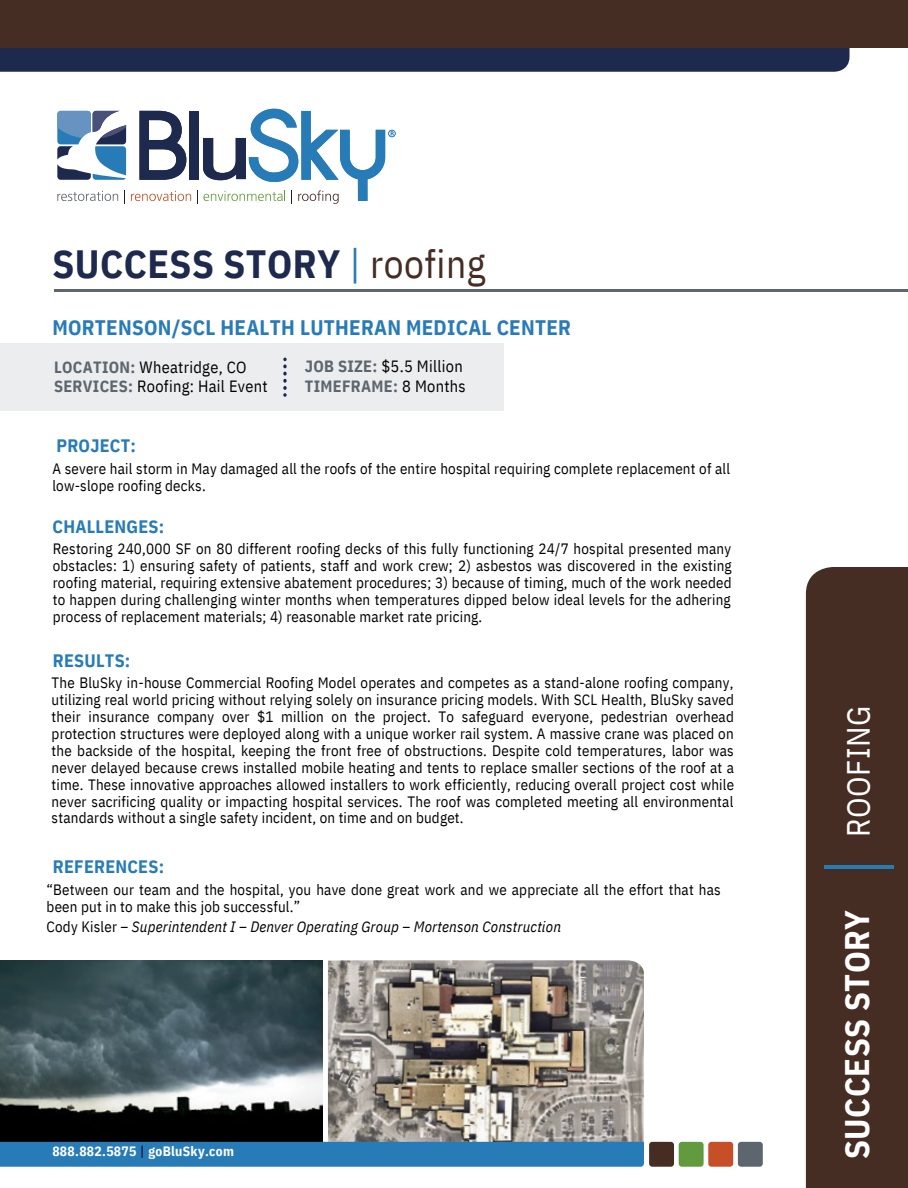
<style>
.page{position:relative;width:908px;height:1188px;background:#fff}
.page>*{position:absolute;margin:0;border:0;box-sizing:border-box;transform-origin:0 0}
.t1{font:700 39.3px "IBM Plex Sans Cond";letter-spacing:.015em;color:#1d294d}
.t2{font:700 34.05px "IBM Plex Sans Cond";letter-spacing:.015em;color:#fff}
.t3{font:32.25px "IBM Plex Sans Cond";letter-spacing:.02em;color:#fff}
.t4{font:700 21px "IBM Plex Sans Cond";letter-spacing:.015em;color:#277bb7}
.t5{font:700 18px "IBM Plex Sans Cond";letter-spacing:.015em;color:#277bb7}
.t6{font:16.35px/19.2px "IBM Plex Sans Cond";letter-spacing:.02em;color:#000}
.t7{font:700 16.35px/19.2px "IBM Plex Sans Cond";letter-spacing:.02em;color:#5d666f}
.t8{font:15px/16.8px "IBM Plex Sans Cond";letter-spacing:.015em;color:#000}
.t9{font:italic 15px "IBM Plex Sans Cond";letter-spacing:.015em;color:#000}
.t10{font:700 13.5px "IBM Plex Sans Cond";letter-spacing:.02em;color:#fff}
.s1{font-weight:400;color:#277bb7}
.s2{font-weight:400;color:#462d23}
.s3{font-weight:700;color:#5d666f}
.s4{font-weight:400;color:#000}
.s5{font-style:normal}
.s6{color:#1d294d}
</style>
<div class="page">
<img style="left:0;top:960px;width:323px;height:182px">
<div style="left:806px;top:567px;width:102px;height:621px;background:#462d23"></div>
<img style="left:328px;top:960px;width:316px;height:182px">
<div style="left:0;top:343px;width:504px;height:67px;background:#ebedee"></div>
<svg style="left:283px;top:358px;width:4px;height:39px"></svg>
<svg style="left:139px;top:111px;width:47px;height:69px"></svg>
<div style="left:190px;top:111px;width:9px;height:69px;background:#1d294d"></div>
<svg style="left:57px;top:111px;width:69px;height:69px"></svg>
<svg style="left:57px;top:191px;width:61px;height:10px"></svg>
<svg style="left:124px;top:191px;width:1px;height:13px"></svg>
<svg style="left:131px;top:191px;width:60px;height:10px"></svg>
<svg style="left:197px;top:108px;width:199px;height:96px"></svg>
<div style="left:0;top:1142px;width:644px;height:25px;background:#277bb7"></div>
<div style="left:738px;top:1142px;width:25px;height:25px;background:#5d666f;border-radius:3px"></div>
<div style="left:708px;top:1142px;width:25px;height:25px;background:#c74f27;border-radius:3px"></div>
<div style="left:679px;top:1142px;width:25px;height:25px;background:#619b3e;border-radius:3px"></div>
<div style="left:649px;top:1142px;width:25px;height:25px;background:#462d23;border-radius:3px"></div>
<div style="left:0;top:48px;width:849px;height:24px;background:#1d294d"></div>
<div style="left:0;top:0;width:908px;height:48px;background:#462d23"></div>
<hr style="left:54px;top:289px;width:854px;height:3px;background:#5d666f">
<hr style="left:824px;top:865px;width:70px;height:4px;background:#277bb7">
<p class="t1" style="left:52px;top:238px;width:435px">SUCCESS STORY <span class="s1">|</span> <span class="s2">roofing</span></p>
<p class="t4" style="left:52px;top:314px;width:520px">MORTENSON/SCL HEALTH LUTHERAN MEDICAL CENTER</p>
<p class="t6" style="left:54px;top:357px;width:215px"><span class="s3">LOCATION:</span> Wheatridge, CO<br><span class="s3">SERVICES:</span> Roofing: Hail Event</p>
<p class="t7" style="left:305px;top:357px;width:162px">JOB SIZE: <span class="s4">$5.5 Million<br></span>TIMEFRAME: <span class="s4">8 Months</span></p>
<p class="t5" style="left:56px;top:434px;width:81px">PROJECT:</p>
<p class="t8" style="left:52px;top:460px;width:679px">A severe hail storm in May damaged all the roofs of the entire hospital requiring complete replacement of all low-slope roofing decks.</p>
<p class="t5" style="left:53px;top:514px;width:113px">CHALLENGES:</p>
<p class="t8" style="left:53px;top:540px;width:680px;text-align:justify">Restoring 240,000 SF on 80 different roofing decks of this fully functioning 24/7 hospital presented many obstacles: 1) ensuring safety of patients, staff and work crew; 2) asbestos was discovered in the existing roofing material, requiring extensive abatement procedures; 3) because of timing, much of the work needed to happen during challenging winter months when temperatures dipped below ideal levels for the adhering process of replacement materials; 4) reasonable market rate pricing.</p>
<p class="t5" style="left:53px;top:648px;width:79px">RESULTS:</p>
<p class="t8" style="left:52px;top:674px;width:684px;text-align:justify">The BluSky in-house Commercial Roofing Model operates and competes as a stand-alone roofing company, utilizing real world pricing without relying solely on insurance pricing models. With SCL Health, BluSky saved their insurance company over $1 million on the project. To safeguard everyone, pedestrian overhead protection structures were deployed along with a unique worker rail system. A massive crane was placed on the backside of the hospital, keeping the front free of obstructions. Despite cold temperatures, labor was never delayed because crews installed mobile heating and tents to replace smaller sections of the roof at a time. These innovative approaches allowed installers to work efficiently, reducing overall project cost while never sacrificing quality or impacting hospital services. The roof was completed meeting all environmental standards without a single safety incident, on time and on budget.</p>
<p class="t5" style="left:53px;top:855px;width:113px">REFERENCES:</p>
<p class="t8" style="left:47px;top:881px;width:676px">“Between our team and the hospital, you have done great work and we appreciate all the effort that has been put in to make this job successful.”</p>
<p class="t9" style="left:47px;top:917px;width:516px"><span class="s5">Cody Kisler</span> – Superintendent I – Denver Operating Group – Mortenson Construction</p>
<p class="t10" style="left:52px;top:1142px;width:183px">888.882.5875 <span class="s6">|</span> goBluSky.com</p>
<p class="t3" style="left:837px;top:837px;width:133px;rotate:-90deg">ROOFING</p>
<p class="t2" style="left:834px;top:1159px;width:250px;rotate:-90deg">SUCCESS STORY</p>
</div>
